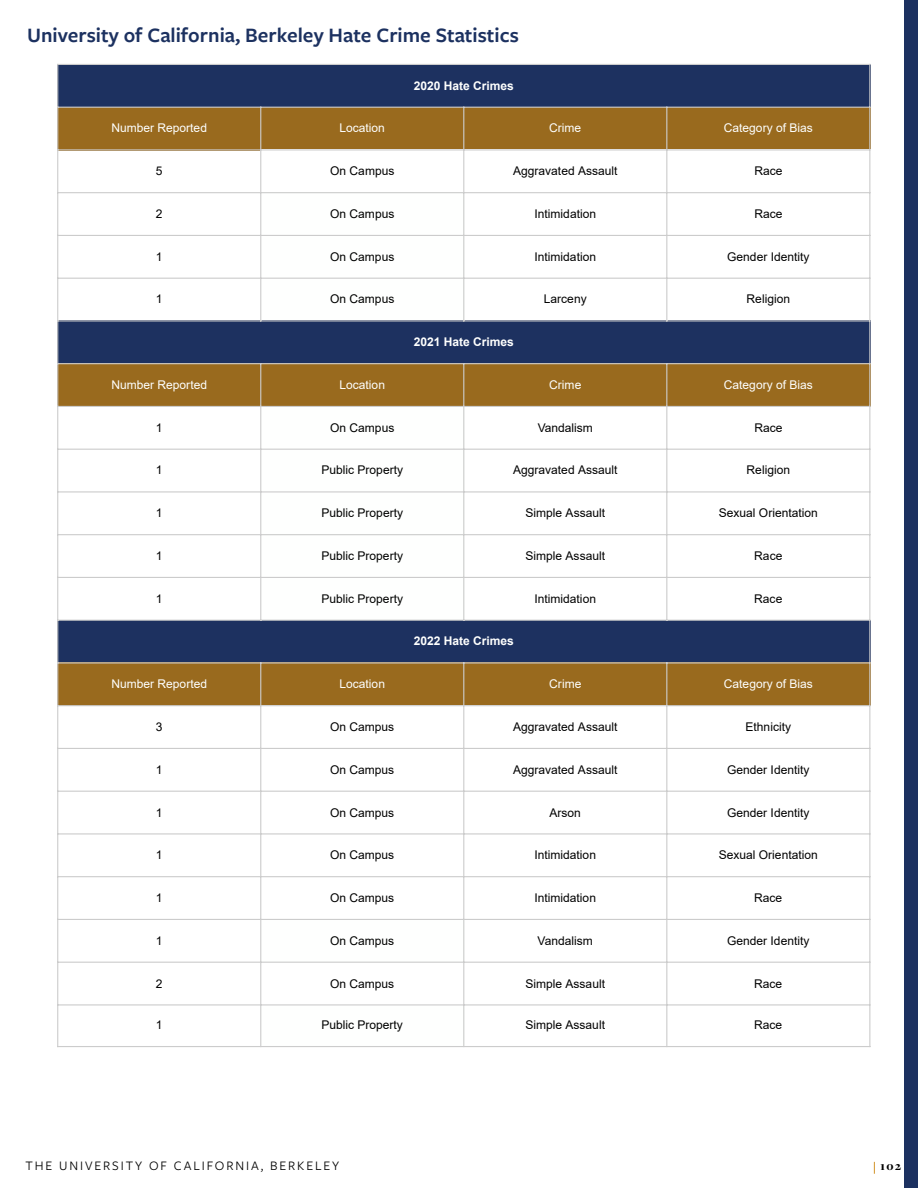
<style>
.page{position:relative;width:918px;height:1188px;background:#fff}
.page>*{position:absolute;margin:0;border:0;box-sizing:border-box;transform-origin:0 0}
.t1{font:600 21.3px "Freight Sans Pro";color:#1c3160}
.t2{font:13.5px "Freight Sans Pro";letter-spacing:.14em;color:#000}
.t3{font:12px "Arial";color:#000}
.t4{font:12px "Arial";color:#fefffe}
.t5{font:700 12px "Arial";color:#fefffe}
.t6{font:900 12px "Freight Disp Pro";color:#000}
</style>
<div class="page">
<svg style="left:874px;top:1162px;width:1px;height:12px"></svg>
<div style="left:904px;top:0;width:14px;height:1188px;background:#1c3160"></div>
<div style="left:57px;top:64px;width:813px;height:44px;background:#1d3160"></div>
<div style="left:57px;top:107px;width:813px;height:43px;background:#996a1e"></div>
<div style="left:57px;top:320px;width:813px;height:44px;background:#1d3160"></div>
<div style="left:57px;top:363px;width:813px;height:44px;background:#996a1e"></div>
<div style="left:57px;top:620px;width:813px;height:43px;background:#1d3160"></div>
<div style="left:57px;top:662px;width:813px;height:44px;background:#996a1e"></div>
<hr style="left:57px;top:64px;width:1px;height:983px;background:#ccc">
<hr style="left:260px;top:107px;width:1px;height:214px;background:#ccc">
<hr style="left:260px;top:363px;width:1px;height:258px;background:#ccc">
<hr style="left:260px;top:662px;width:1px;height:385px;background:#ccc">
<hr style="left:463px;top:107px;width:1px;height:214px;background:#ccc">
<hr style="left:463px;top:363px;width:1px;height:258px;background:#ccc">
<hr style="left:463px;top:662px;width:1px;height:385px;background:#ccc">
<hr style="left:666px;top:107px;width:1px;height:214px;background:#ccc">
<hr style="left:666px;top:363px;width:1px;height:258px;background:#ccc">
<hr style="left:666px;top:662px;width:1px;height:385px;background:#ccc">
<hr style="left:57px;top:64px;width:813px;height:1px;background:#ccc">
<hr style="left:57px;top:107px;width:813px;height:1px;background:#ccc">
<hr style="left:57px;top:149px;width:813px;height:1px;background:#ccc">
<hr style="left:57px;top:192px;width:813px;height:1px;background:#ccc">
<hr style="left:57px;top:235px;width:813px;height:1px;background:#ccc">
<hr style="left:57px;top:278px;width:813px;height:1px;background:#ccc">
<hr style="left:57px;top:320px;width:813px;height:1px;background:#ccc">
<hr style="left:57px;top:363px;width:813px;height:1px;background:#ccc">
<hr style="left:57px;top:406px;width:813px;height:1px;background:#ccc">
<hr style="left:57px;top:449px;width:813px;height:1px;background:#ccc">
<hr style="left:57px;top:491px;width:813px;height:1px;background:#ccc">
<hr style="left:57px;top:534px;width:813px;height:1px;background:#ccc">
<hr style="left:57px;top:577px;width:813px;height:1px;background:#ccc">
<hr style="left:57px;top:620px;width:813px;height:1px;background:#ccc">
<hr style="left:57px;top:662px;width:813px;height:1px;background:#ccc">
<hr style="left:57px;top:705px;width:813px;height:1px;background:#ccc">
<hr style="left:57px;top:748px;width:813px;height:1px;background:#ccc">
<hr style="left:57px;top:791px;width:813px;height:1px;background:#ccc">
<hr style="left:57px;top:833px;width:813px;height:1px;background:#ccc">
<hr style="left:57px;top:876px;width:813px;height:1px;background:#ccc">
<hr style="left:57px;top:919px;width:813px;height:1px;background:#ccc">
<hr style="left:57px;top:962px;width:813px;height:1px;background:#ccc">
<hr style="left:57px;top:1004px;width:813px;height:1px;background:#ccc">
<hr style="left:57px;top:1046px;width:813px;height:1px;background:#ccc">
<hr style="left:869px;top:64px;width:1px;height:983px;background:#ccc">
<h1 class="t1" style="left:27px;top:20px;width:493px">University of California, Berkeley Hate Crime Statistics</h1>
<p class="t5" style="left:414px;top:77px;width:102px">2020 Hate Crimes</p>
<p class="t4" style="left:111px;top:120px;width:97px">Number Reported</p>
<p class="t4" style="left:340px;top:120px;width:47px">Location</p>
<p class="t4" style="left:549px;top:120px;width:34px">Crime</p>
<p class="t4" style="left:724px;top:120px;width:90px">Category of Bias</p>
<p class="t3" style="left:156px;top:163px;width:8px">5</p>
<p class="t3" style="left:330px;top:163px;width:66px">On Campus</p>
<p class="t3" style="left:513px;top:163px;width:106px">Aggravated Assault</p>
<p class="t3" style="left:754px;top:163px;width:30px">Race</p>
<p class="t3" style="left:156px;top:206px;width:8px">2</p>
<p class="t3" style="left:330px;top:206px;width:66px">On Campus</p>
<p class="t3" style="left:535px;top:206px;width:63px">Intimidation</p>
<p class="t3" style="left:754px;top:206px;width:30px">Race</p>
<p class="t3" style="left:156px;top:248px;width:8px">1</p>
<p class="t3" style="left:330px;top:248px;width:66px">On Campus</p>
<p class="t3" style="left:535px;top:248px;width:63px">Intimidation</p>
<p class="t3" style="left:727px;top:248px;width:84px">Gender Identity</p>
<p class="t3" style="left:156px;top:291px;width:8px">1</p>
<p class="t3" style="left:330px;top:291px;width:66px">On Campus</p>
<p class="t3" style="left:544px;top:291px;width:44px">Larceny</p>
<p class="t3" style="left:747px;top:291px;width:45px">Religion</p>
<p class="t5" style="left:414px;top:334px;width:102px">2021 Hate Crimes</p>
<p class="t4" style="left:111px;top:377px;width:97px">Number Reported</p>
<p class="t4" style="left:340px;top:377px;width:47px">Location</p>
<p class="t4" style="left:549px;top:377px;width:34px">Crime</p>
<p class="t4" style="left:724px;top:377px;width:90px">Category of Bias</p>
<p class="t3" style="left:156px;top:419px;width:8px">1</p>
<p class="t3" style="left:330px;top:419px;width:66px">On Campus</p>
<p class="t3" style="left:538px;top:419px;width:57px">Vandalism</p>
<p class="t3" style="left:754px;top:419px;width:30px">Race</p>
<p class="t3" style="left:156px;top:462px;width:8px">1</p>
<p class="t3" style="left:322px;top:462px;width:83px">Public Property</p>
<p class="t3" style="left:513px;top:462px;width:106px">Aggravated Assault</p>
<p class="t3" style="left:747px;top:462px;width:45px">Religion</p>
<p class="t3" style="left:156px;top:505px;width:8px">1</p>
<p class="t3" style="left:322px;top:505px;width:83px">Public Property</p>
<p class="t3" style="left:526px;top:505px;width:81px">Simple Assault</p>
<p class="t3" style="left:719px;top:505px;width:100px">Sexual Orientation</p>
<p class="t3" style="left:156px;top:548px;width:8px">1</p>
<p class="t3" style="left:322px;top:548px;width:83px">Public Property</p>
<p class="t3" style="left:526px;top:548px;width:81px">Simple Assault</p>
<p class="t3" style="left:754px;top:548px;width:30px">Race</p>
<p class="t3" style="left:156px;top:590px;width:8px">1</p>
<p class="t3" style="left:322px;top:590px;width:83px">Public Property</p>
<p class="t3" style="left:535px;top:590px;width:63px">Intimidation</p>
<p class="t3" style="left:754px;top:590px;width:30px">Race</p>
<p class="t5" style="left:414px;top:633px;width:102px">2022 Hate Crimes</p>
<p class="t4" style="left:112px;top:676px;width:97px">Number Reported</p>
<p class="t4" style="left:340px;top:676px;width:47px">Location</p>
<p class="t4" style="left:549px;top:676px;width:34px">Crime</p>
<p class="t4" style="left:724px;top:676px;width:90px">Category of Bias</p>
<p class="t3" style="left:156px;top:719px;width:8px">3</p>
<p class="t3" style="left:330px;top:719px;width:66px">On Campus</p>
<p class="t3" style="left:513px;top:719px;width:106px">Aggravated Assault</p>
<p class="t3" style="left:746px;top:719px;width:47px">Ethnicity</p>
<p class="t3" style="left:156px;top:761px;width:8px">1</p>
<p class="t3" style="left:330px;top:761px;width:66px">On Campus</p>
<p class="t3" style="left:513px;top:761px;width:106px">Aggravated Assault</p>
<p class="t3" style="left:727px;top:761px;width:84px">Gender Identity</p>
<p class="t3" style="left:156px;top:804px;width:8px">1</p>
<p class="t3" style="left:330px;top:804px;width:66px">On Campus</p>
<p class="t3" style="left:550px;top:804px;width:33px">Arson</p>
<p class="t3" style="left:727px;top:804px;width:84px">Gender Identity</p>
<p class="t3" style="left:156px;top:847px;width:8px">1</p>
<p class="t3" style="left:330px;top:847px;width:66px">On Campus</p>
<p class="t3" style="left:535px;top:847px;width:63px">Intimidation</p>
<p class="t3" style="left:719px;top:847px;width:100px">Sexual Orientation</p>
<p class="t3" style="left:156px;top:890px;width:8px">1</p>
<p class="t3" style="left:330px;top:890px;width:66px">On Campus</p>
<p class="t3" style="left:535px;top:890px;width:63px">Intimidation</p>
<p class="t3" style="left:754px;top:890px;width:30px">Race</p>
<p class="t3" style="left:156px;top:932px;width:8px">1</p>
<p class="t3" style="left:330px;top:932px;width:66px">On Campus</p>
<p class="t3" style="left:538px;top:932px;width:57px">Vandalism</p>
<p class="t3" style="left:727px;top:932px;width:84px">Gender Identity</p>
<p class="t3" style="left:156px;top:975px;width:8px">2</p>
<p class="t3" style="left:330px;top:975px;width:66px">On Campus</p>
<p class="t3" style="left:526px;top:975px;width:81px">Simple Assault</p>
<p class="t3" style="left:754px;top:975px;width:30px">Race</p>
<p class="t3" style="left:156px;top:1017px;width:8px">1</p>
<p class="t3" style="left:321px;top:1017px;width:83px">Public Property</p>
<p class="t3" style="left:526px;top:1017px;width:81px">Simple Assault</p>
<p class="t3" style="left:754px;top:1017px;width:30px">Race</p>
<p class="t2" style="left:26px;top:1157px;width:315px">THE UNIVERSITY OF CALIFORNIA, BERKELEY</p>
<p class="t6" style="left:880px;top:1158px;width:22px">102</p>
</div>
